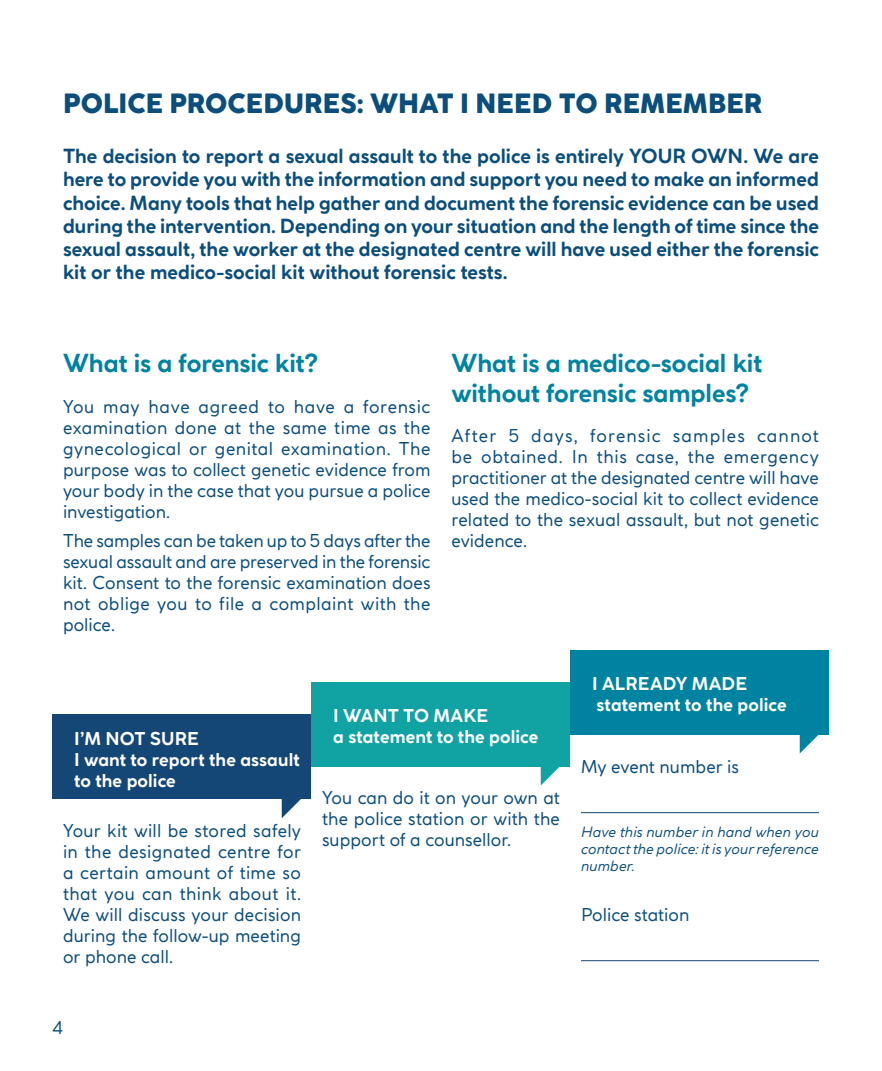
<style>
.page{position:relative;width:882px;height:1071px;background:#fff}
.page>*{position:absolute;margin:0;border:0;box-sizing:border-box;transform-origin:0 0}
.t1{font:800 26.25px "Coco Gothic Pro";letter-spacing:.005em;color:#0c4e7b}
.t2{font:700 24.5px/29.4px "Coco Gothic Pro";letter-spacing:-.005em;color:#0083a0}
.Corps_de_texte{font:700 19.25px/23.1px "Coco Gothic Pro";color:#0c4e7b;text-align:justify}
.Corps_de_texte-2{font:17.5px/21px "Coco Gothic Pro";letter-spacing:.005em;color:#0c4e7b;text-align:justify}
.Corps_de_texte-3{font:700 17.5px/21px "Coco Gothic Pro";letter-spacing:.005em;color:#fff}
.Corps_de_texte-4{font:italic 14px/16.8px "Coco Gothic Pro";letter-spacing:.01em;color:#0c4e7b;text-align:justify}
</style>
<div class="page">
<div style="left:312px;top:682px;width:258px;height:84px;background:#11a2a4"></div>
<div style="left:570px;top:650px;width:260px;height:84px;background:#0083a0"></div>
<div style="left:52px;top:715px;width:260px;height:84px;background:#144676"></div>
<hr style="left:581px;top:812px;width:238px;height:1px;background:#144676">
<hr style="left:581px;top:960px;width:238px;height:1px;background:#144676">
<svg style="left:282px;top:799px;width:19px;height:19px"></svg>
<svg style="left:541px;top:766px;width:19px;height:19px"></svg>
<svg style="left:800px;top:734px;width:19px;height:19px"></svg>
<h1 class="t1" style="left:63px;top:82px;width:701px">POLICE PROCEDURES: WHAT I NEED TO REMEMBER</h1>
<p class="Corps_de_texte" style="left:63px;top:145px;width:758px">The decision to report a sexual assault to the police is entirely YOUR OWN. We are here to provide you with the information and support you need to make an informed choice. Many tools that help gather and document the forensic evidence can be used during the intervention. Depending on your situation and the length of time since the sexual assault, the worker at the designated centre will have used either the forensic kit or the medico-social kit without forensic tests.</p>
<h2 class="t2" style="left:63px;top:348px;width:256px">What is a forensic kit?</h2>
<p class="Corps_de_texte-2" style="left:63px;top:396px;width:369px">You may have agreed to have a forensic examination done at the same time as the gynecological or genital examination. The purpose was to collect genetic evidence from your body in the case that you pursue a police investigation.</p>
<p class="Corps_de_texte-2" style="left:63px;top:530px;width:369px">The samples can be taken up to 5 days after the sexual assault and are preserved in the forensic kit. Consent to the forensic examination does not oblige you to file a complaint with the police.</p>
<h2 class="t2" style="left:452px;top:348px;width:312px">What is a medico-social kit without forensic samples?</h2>
<p class="Corps_de_texte-2" style="left:452px;top:425px;width:369px">After 5 days, forensic samples cannot be obtained. In this case, the emergency practitioner at the designated centre will have used the medico-social kit to collect evidence related to the sexual assault, but not genetic evidence.</p>
<p class="Corps_de_texte-3" style="left:74px;top:728px;width:227px">I’M NOT SURE<br>I want to report the assault to the police</p>
<p class="Corps_de_texte-2" style="left:63px;top:820px;width:240px">Your kit will be stored safely in the designated centre for a certain amount of time so that you can think about it.<br>We will discuss your decision during the follow-up meeting or phone call.</p>
<p class="Corps_de_texte-3" style="left:333px;top:705px;width:207px">I WANT TO MAKE<br>a statement to the police</p>
<p class="Corps_de_texte-2" style="left:322px;top:788px;width:240px">You can do it on your own at the police station or with the support of a counsellor.</p>
<p class="Corps_de_texte-2" style="left:52px;top:1017px;width:12px">4</p>
<p class="Corps_de_texte-3" style="left:592px;top:673px;width:196px">I ALREADY MADE statement to the police</p>
<p class="Corps_de_texte-2" style="left:581px;top:756px;width:160px">My event number is</p>
<p class="Corps_de_texte-4" style="left:581px;top:824px;width:240px">Have this number in hand when you contact the police: it is your reference number.</p>
<p class="Corps_de_texte-2" style="left:581px;top:904px;width:110px">Police station</p>
</div>
